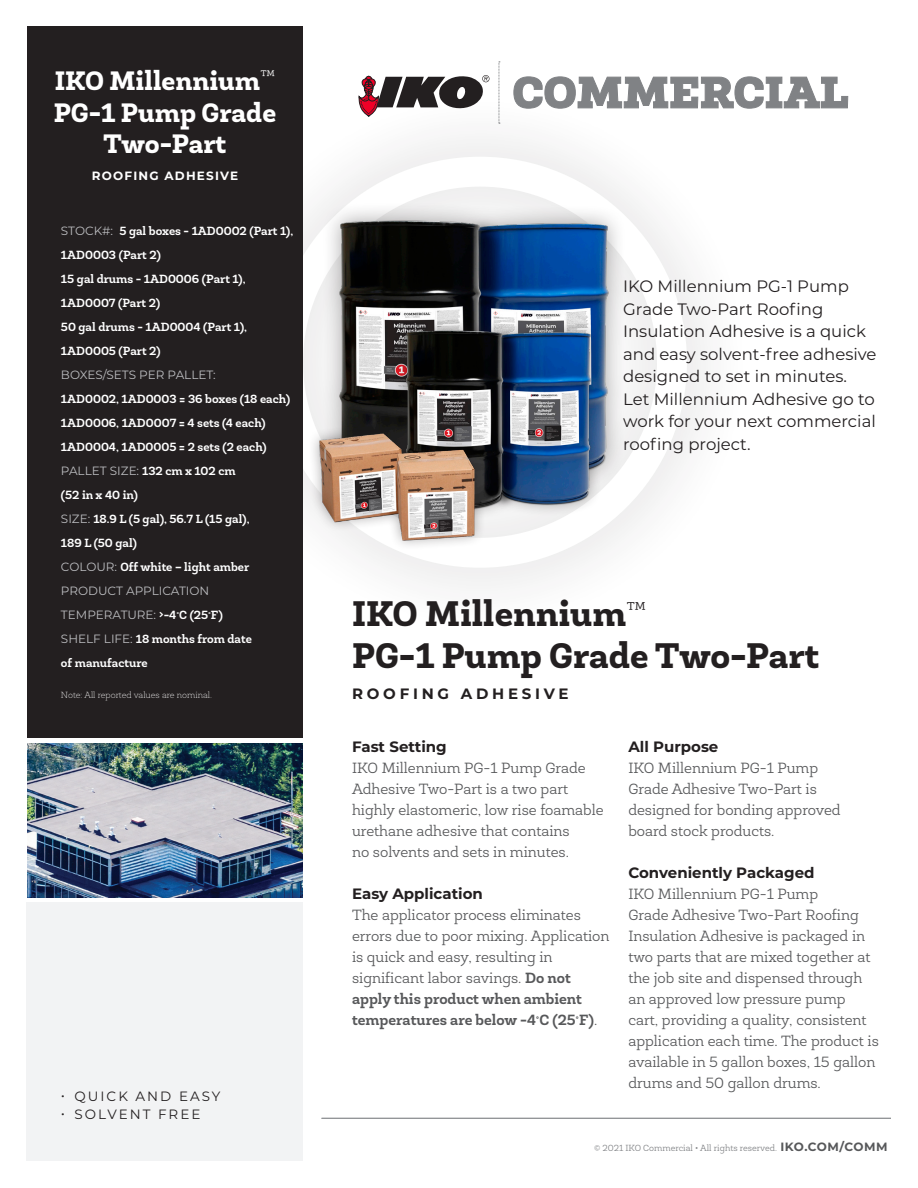
<style>
.page{position:relative;width:918px;height:1188px;background:#fff}
.page>*{position:absolute;margin:0;border:0;box-sizing:border-box;transform-origin:0 0}
.Header_1{font:800 36px/42px "Newslab";color:#231f20}
.t1{font:800 27px/31.5px "Newslab";color:#fff;text-align:center}
.Highlight_option_For{font:16.5px/22.5px "Montserrat";color:#231f20}
.BodyText{font:300 15px/21px "Newslab";color:#57585a}
.Sub-Heads{font:700 15px "Montserrat";color:#231f20}
.Header_2{font:700 15px "Montserrat";letter-spacing:.25em;color:#231f20}
.BodyText-2{font:700 15px "Montserrat";color:#231f20}
.t2{font:13.5px "Montserrat";letter-spacing:.15em;color:#231f20}
.Specs-GreyWhite{font:700 12px/24px "Newslab";color:#fff}
.Specs-GreyWhite-2{font:12px/24px "Montserrat";color:#bcbdc0}
.t3{font:700 12px "Montserrat";letter-spacing:.1em;color:#fff}
.t4{font:700 12px "Montserrat";letter-spacing:.04em;color:#57585a}
.Copyright{font:300 9px "Newslab";color:#808285}
.Disclaimer_-_White{font:100 9px "Newslab";color:#fff}
.s1{font-family:"Montserrat";font-weight:400;color:#bcbdc0}
.s2{font-family:"Newslab";font-weight:700;color:#fff}
.s3{font-weight:700}
</style>
<div class="page">
<img style="left:27px;top:743px;width:276px;height:155px">
<div style="left:27px;top:27px;width:276px;height:315px;background:#231f20"></div>
<svg style="left:513px;top:76px;width:336px;height:33px"></svg>
<svg style="left:361px;top:75px;width:128px;height:14px"></svg>
<svg style="left:499px;top:62px;width:1px;height:27px"></svg>
<hr style="left:322px;top:1118px;width:569px;height:1px;background:#939598">
<div style="left:205px;top:89px;width:550px;height:547px;background:#231f20;opacity:.5"></div>
<div style="left:273px;top:157px;width:414px;height:411px;border:30px solid #fff;border-radius:50%"></div>
<div style="left:26px;top:903px;width:277px;height:258px;background:#f2f3f4"></div>
<div style="left:27px;top:241px;width:276px;height:497px;background:#231f20"></div>
<img style="left:306px;top:192px;width:332px;height:311px">
<img style="left:383px;top:311px;width:228px;height:213px">
<img style="left:303px;top:419px;width:201px;height:149px">
<h2 class="t1" style="left:54px;top:65px;width:224px">IKO Millennium<sup>™<br></sup>PG-1 Pump Grade<br>Two-Part</h2>
<p class="t3" style="left:92px;top:167px;width:148px">ROOFING ADHESIVE</p>
<p class="Specs-GreyWhite" style="left:61px;top:219px;width:234px"><span class="s1">STOCK#:</span> 5 gal boxes - 1AD0002 (Part 1),<br>1AD0003 (Part 2)<br>15 gal drums - 1AD0006 (Part 1),<br>1AD0007 (Part 2)<br>50 gal drums - 1AD0004 (Part 1),<br>1AD0005 (Part 2)</p>
<p class="Specs-GreyWhite" style="left:61px;top:363px;width:231px"><span class="s1">BOXES/SETS PER PALLET:<br></span>1AD0002, 1AD0003 = 36 boxes (18 each)<br>1AD0006, 1AD0007 = 4 sets (4 each)<br>1AD0004, 1AD0005 = 2 sets (2 each)</p>
<p class="Specs-GreyWhite" style="left:61px;top:459px;width:176px"><span class="s1">PALLET SIZE:</span> 132 cm x 102 cm (52 in x 40 in)</p>
<p class="Specs-GreyWhite" style="left:61px;top:507px;width:190px"><span class="s1">SIZE:</span> 18.9 L (5 gal), 56.7 L (15 gal),<br>189 L (50 gal)</p>
<p class="Specs-GreyWhite" style="left:61px;top:555px;width:190px"><span class="s1">COLOUR:</span> Off white – light amber</p>
<p class="Specs-GreyWhite-2" style="left:61px;top:578px;width:163px">PRODUCT APPLICATION<br>TEMPERATURE: <span class="s2">&gt;-4°C (25°F)</span></p>
<p class="Specs-GreyWhite" style="left:61px;top:627px;width:192px"><span class="s1">SHELF LIFE:</span> 18 months from date of manufacture</p>
<p class="Disclaimer_-_White" style="left:61px;top:689px;width:152px">Note: All reported values are nominal.</p>
<p class="t2" style="left:61px;top:1087px;width:161px">• QUICK AND EASY</p>
<p class="t2" style="left:61px;top:1105px;width:141px">• SOLVENT FREE</p>
<p class="Highlight_option_For" style="left:623px;top:275px;width:255px">IKO Millennium PG‑1 Pump<br>Grade Two‑Part Roofing<br>Insulation Adhesive is a quick and easy solvent‑free adhesive designed to set in minutes.<br>Let Millennium Adhesive go to work for your next commercial roofing project.</p>
<p class="Header_1" style="left:352px;top:592px;width:469px">IKO Millennium<sup>™<br></sup>PG‑1 Pump Grade Two‑Part</p>
<p class="Header_2" style="left:352px;top:683px;width:218px">ROOFING ADHESIVE</p>
<p class="Sub-Heads" style="left:352px;top:735px;width:96px">Fast Setting</p>
<p class="BodyText" style="left:352px;top:757px;width:253px">IKO Millennium PG-1 Pump Grade Adhesive Two-Part is a two part highly elastomeric, low rise foamable urethane adhesive that contains<br>no solvents and sets in minutes.</p>
<p class="Sub-Heads" style="left:352px;top:882px;width:132px">Easy Application</p>
<p class="BodyText" style="left:352px;top:904px;width:259px">The applicator process eliminates errors due to poor mixing. Application is quick and easy, resulting in significant labor savings. <span class="s3">Do not apply this product when ambient temperatures are below -4°C (25°F)</span>.</p>
<p class="BodyText-2" style="left:628px;top:735px;width:92px">All Purpose</p>
<p class="BodyText" style="left:628px;top:757px;width:214px">IKO Millennium PG-1 Pump<br>Grade Adhesive Two-Part is designed for bonding approved board stock products.</p>
<p class="Sub-Heads" style="left:628px;top:861px;width:188px">Conveniently Packaged</p>
<p class="BodyText" style="left:628px;top:883px;width:252px">IKO Millennium PG-1 Pump<br>Grade Adhesive Two-Part Roofing Insulation Adhesive is packaged in two parts that are mixed together at the job site and dispensed through an approved low pressure pump cart, providing a quality, consistent application each time. The product is available in 5 gallon boxes, 15 gallon drums and 50 gallon drums.</p>
<p class="t4" style="left:780px;top:1138px;width:109px">IKO.COM/COMM</p>
<p class="Copyright" style="left:594px;top:1142px;width:184px">© 2021 IKO Commercial • All rights reserved.</p>
</div>
